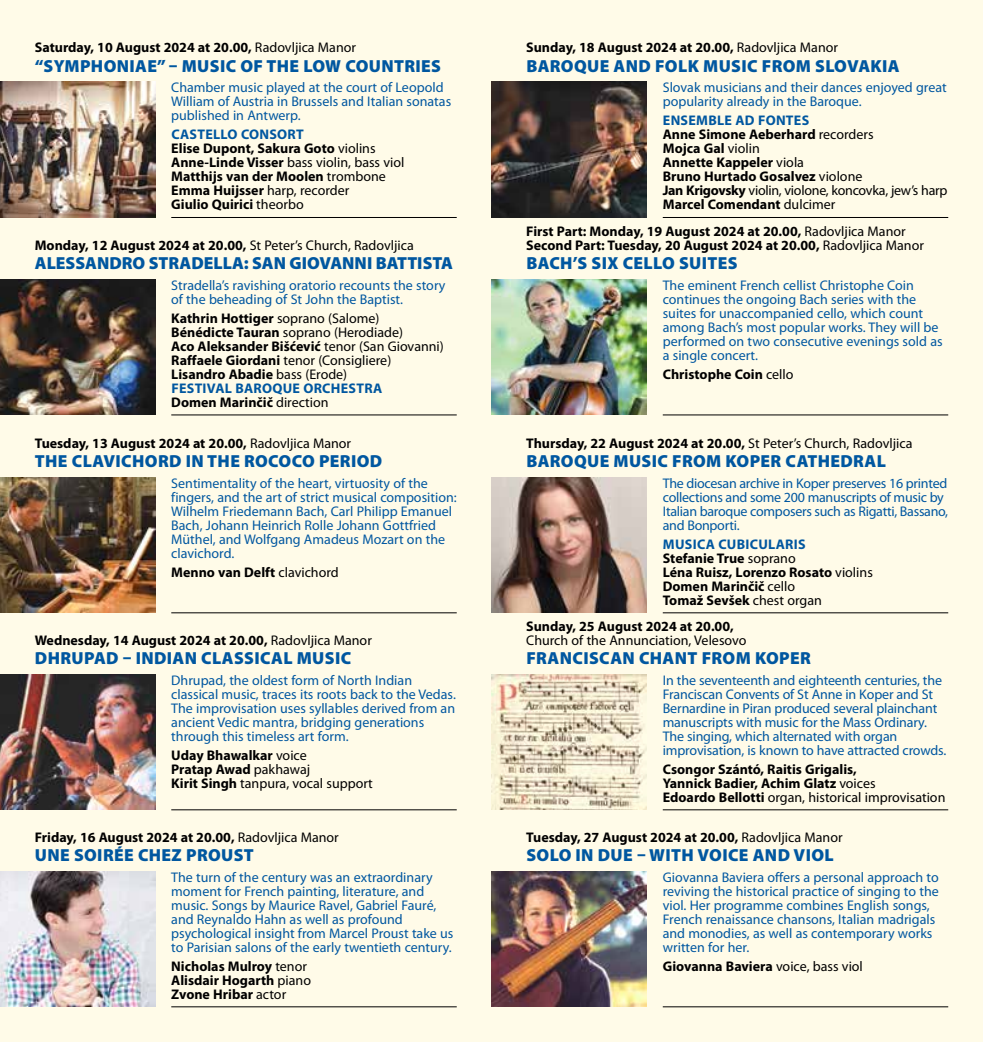
<style>
.page{position:relative;width:983px;height:1042px;background:#fff}
.page>*{position:absolute;margin:0;border:0;box-sizing:border-box;transform-origin:0 0}
.t1{font:900 17.5px "Myriad Pro";letter-spacing:.02em;color:#0057a0}
.t2{font:900 17.5px "Myriad Pro";color:#0057a0}
.t3{font:14px/14px "Myriad Pro";color:#0057a0}
.t4{font:700 14px/14px "Myriad Pro";color:#000}
.t5{font:14px/14px "Myriad Pro";letter-spacing:-.02em;color:#0057a0}
.t6{font:14px "Myriad Pro";color:#000}
.s1{font-weight:400}
.s2{color:#0057a0}
</style>
<div class="page">
<div style="left:0;top:0;width:982px;height:1042px;background:#fffbe8"></div>
<hr style="left:662px;top:217px;width:285px;height:1px;background:#000">
<hr style="left:662px;top:414px;width:285px;height:1px;background:#000">
<hr style="left:662px;top:612px;width:285px;height:1px;background:#000">
<hr style="left:171px;top:217px;width:285px;height:1px;background:#000">
<hr style="left:171px;top:414px;width:285px;height:1px;background:#000">
<hr style="left:171px;top:612px;width:285px;height:1px;background:#000">
<hr style="left:171px;top:809px;width:285px;height:1px;background:#000">
<hr style="left:662px;top:809px;width:285px;height:1px;background:#000">
<hr style="left:171px;top:1006px;width:285px;height:1px;background:#000">
<hr style="left:662px;top:1006px;width:285px;height:1px;background:#000">
<img style="left:491px;top:82px;width:155px;height:135px">
<img style="left:491px;top:279px;width:155px;height:136px">
<img style="left:491px;top:477px;width:155px;height:136px">
<img style="left:491px;top:674px;width:155px;height:136px">
<img style="left:0;top:279px;width:155px;height:136px">
<img style="left:0;top:477px;width:155px;height:136px">
<img style="left:0;top:674px;width:155px;height:136px">
<img style="left:0;top:871px;width:155px;height:136px">
<img style="left:0;top:82px;width:155px;height:135px">
<img style="left:491px;top:871px;width:155px;height:136px">
<p class="t4" style="left:35px;top:40px;width:323px">Saturday, 10 August 2024 at 20.00, <span class="s1">Radovljica Manor</span></p>
<p class="t1" style="left:35px;top:56px;width:408px">“SYMPHONIAE” – MUSIC OF THE LOW COUNTRIES</p>
<p class="t3" style="left:171px;top:81px;width:281px">Chamber music played at the court of Leopold<br>William of Austria in Brussels and Italian sonatas published in Antwerp.</p>
<p class="t4" style="left:171px;top:127px;width:235px"><span class="s2">CASTELLO CONSORT<br></span>Elise Dupont, Sakura Goto <span class="s1">violins<br></span>Anne-Linde Visser <span class="s1">bass violin, bass viol<br></span>Matthijs van der Moolen <span class="s1">trombone<br></span>Emma Huijsser <span class="s1">harp, recorder<br></span>Giulio Quirici <span class="s1">theorbo</span></p>
<p class="t4" style="left:35px;top:237px;width:380px">Monday, 12 August 2024 at 20.00, <span class="s1">St Peter’s Church, Radovljica</span></p>
<p class="t2" style="left:35px;top:253px;width:419px">ALESSANDRO STRADELLA: SAN GIOVANNI BATTISTA</p>
<p class="t3" style="left:171px;top:278px;width:276px">Stradella’s ravishing oratorio recounts the story of the beheading of St John the Baptist.</p>
<p class="t4" style="left:171px;top:310px;width:274px">Kathrin Hottiger <span class="s1">soprano (Salome)<br></span>Bénédicte Tauran <span class="s1">soprano (Herodiade)<br></span>Aco Aleksander Bišćević <span class="s1">tenor (San Giovanni)<br></span>Raffaele Giordani <span class="s1">tenor (Consigliere)<br></span>Lisandro Abadie <span class="s1">bass (Erode)<br></span><span class="s2">FESTIVAL BAROQUE ORCHESTRA<br></span>Domen Marinčič <span class="s1">direction</span></p>
<p class="t4" style="left:35px;top:435px;width:318px">Tuesday, 13 August 2024 at 20.00, <span class="s1">Radovljica Manor</span></p>
<p class="t1" style="left:35px;top:451px;width:349px">THE CLAVICHORD IN THE ROCOCO PERIOD</p>
<p class="t3" style="left:171px;top:476px;width:287px">Sentimentality of the heart, virtuosity of the fingers, and the art of strict musical composition:<br>Wilhelm Friedemann Bach, Carl Philipp Emanuel Bach, Johann Heinrich Rolle Johann Gottfried Müthel, and Wolfgang Amadeus Mozart on the clavichord.</p>
<p class="t4" style="left:171px;top:564px;width:169px">Menno van Delft <span class="s1">clavichord</span></p>
<p class="t4" style="left:35px;top:632px;width:338px">Wednesday, 14 August 2024 at 20.00, <span class="s1">Radovljica Manor</span></p>
<p class="t1" style="left:35px;top:648px;width:318px">DHRUPAD – INDIAN CLASSICAL MUSIC</p>
<p class="t3" style="left:171px;top:673px;width:286px">Dhrupad, the oldest form of North Indian classical music, traces its roots back to the Vedas.<br>The improvisation uses syllables derived from an ancient Vedic mantra, bridging generations through this timeless art form.</p>
<p class="t4" style="left:171px;top:747px;width:203px">Uday Bhawalkar <span class="s1">voice<br></span>Pratap Awad <span class="s1">pakhawaj<br></span>Kirit Singh <span class="s1">tanpura, vocal support</span></p>
<p class="t4" style="left:35px;top:829px;width:305px">Friday, 16 August 2024 at 20.00, <span class="s1">Radovljica Manor</span></p>
<p class="t1" style="left:35px;top:845px;width:220px">UNE SOIRÉE CHEZ PROUST</p>
<p class="t3" style="left:171px;top:870px;width:284px">The turn of the century was an extraordinary moment for French painting, literature, and music. Songs by Maurice Ravel, Gabriel Fauré, and Reynaldo Hahn as well as profound psychological insight from Marcel Proust take us to Parisian salons of the early twentieth century.</p>
<p class="t4" style="left:171px;top:958px;width:141px">Nicholas Mulroy <span class="s1">tenor<br></span>Alisdair Hogarth <span class="s1">piano<br></span>Zvone Hribar <span class="s1">actor</span></p>
<p class="t4" style="left:526px;top:40px;width:313px">Sunday, 18 August 2024 at 20.00, <span class="s1">Radovljica Manor</span></p>
<p class="t1" style="left:526px;top:56px;width:375px">BAROQUE AND FOLK MUSIC FROM SLOVAKIA</p>
<p class="t3" style="left:662px;top:81px;width:285px">Slovak musicians and their dances enjoyed great popularity already in the Baroque.</p>
<p class="t4" style="left:662px;top:113px;width:286px"><span class="s2">ENSEMBLE AD FONTES<br></span>Anne Simone Aeberhard <span class="s1">recorders<br></span>Mojca Gal <span class="s1">violin<br></span>Annette Kappeler <span class="s1">viola<br></span>Bruno Hurtado Gosalvez <span class="s1">violone<br></span>Jan Krigovsky <span class="s1">violin, violone, koncovka, jew’s harp<br></span>Marcel Comendant <span class="s1">dulcimer</span></p>
<p class="t4" style="left:526px;top:223px;width:399px">First Part: Monday, 19 August 2024 at 20.00, <span class="s1">Radovljica Manor<br></span>Second Part: Tuesday, 20 August 2024 at 20.00, <span class="s1">Radovljica Manor</span></p>
<p class="t1" style="left:526px;top:253px;width:213px">BACH’S SIX CELLO SUITES</p>
<p class="t3" style="left:662px;top:278px;width:281px">The eminent French cellist Christophe Coin continues the ongoing Bach series with the suites for unaccompanied cello, which count among Bach’s most popular works. They will be performed on two consecutive evenings sold as a single concert.</p>
<p class="t4" style="left:662px;top:366px;width:132px">Christophe Coin <span class="s1">cello</span></p>
<p class="t4" style="left:526px;top:435px;width:387px">Thursday, 22 August 2024 at 20.00, <span class="s1">St Peter’s Church, Radovljica</span></p>
<p class="t1" style="left:526px;top:451px;width:361px">BAROQUE MUSIC FROM KOPER CATHEDRAL</p>
<p class="t5" style="left:662px;top:476px;width:287px">The diocesan archive in Koper preserves 16 printed collections and some 200 manuscripts of music by Italian baroque composers such as Rigatti, Bassano, and Bonporti.</p>
<p class="t4" style="left:662px;top:536px;width:211px"><span class="s2">MUSICA CUBICULARIS<br></span>Stefanie True <span class="s1">soprano<br></span>Léna Ruisz, Lorenzo Rosato <span class="s1">violins<br></span>Domen Marinčič <span class="s1">cello<br></span>Tomaž Sevšek <span class="s1">chest organ</span></p>
<p class="t4" style="left:526px;top:618px;width:209px">Sunday, 25 August 2024 at 20.00,</p>
<p class="t6" style="left:526px;top:632px;width:222px">Church of the Annunciation, Velesovo</p>
<p class="t1" style="left:526px;top:648px;width:286px">FRANCISCAN CHANT FROM KOPER</p>
<p class="t3" style="left:662px;top:673px;width:285px">In the seventeenth and eighteenth centuries, the Franciscan Convents of St Anne in Koper and St Bernardine in Piran produced several plainchant manuscripts with music for the Mass Ordinary.<br>The singing, which alternated with organ improvisation, is known to have attracted crowds.</p>
<p class="t4" style="left:662px;top:761px;width:284px">Csongor Szántó, Raitis Grigalis,<br>Yannick Badier, Achim Glatz <span class="s1">voices<br></span>Edoardo Bellotti <span class="s1">organ, historical improvisation</span></p>
<p class="t4" style="left:526px;top:829px;width:318px">Tuesday, 27 August 2024 at 20.00, <span class="s1">Radovljica Manor</span></p>
<p class="t1" style="left:526px;top:845px;width:309px">SOLO IN DUE – WITH VOICE AND VIOL</p>
<p class="t3" style="left:662px;top:870px;width:277px">Giovanna Baviera offers a personal approach to reviving the historical practice of singing to the viol. Her programme combines English songs, French renaissance chansons, Italian madrigals and monodies, as well as contemporary works written for her.</p>
<p class="t4" style="left:662px;top:958px;width:202px">Giovanna Baviera <span class="s1">voice, bass viol</span></p>
</div>
